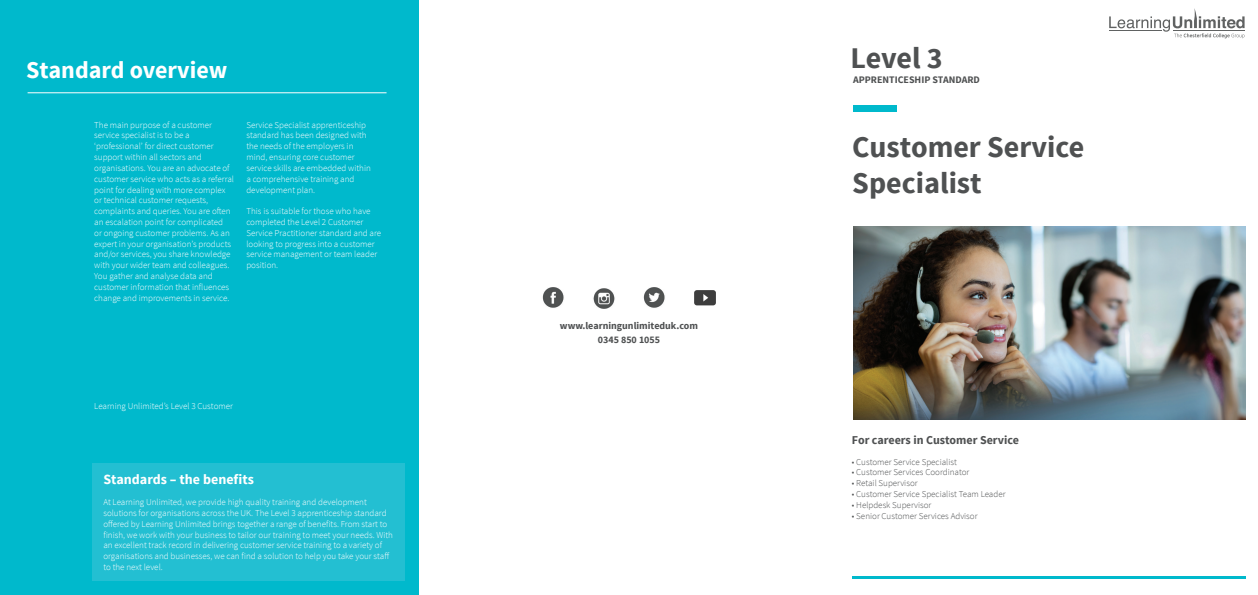
<style>
.page{position:relative;width:1258px;height:595px;background:#fff}
.page>*{position:absolute;margin:0;border:0;box-sizing:border-box;transform-origin:0 0}
.t1{font:700 30px/36px "Source Sans Pro";color:#4f5152}
.t2{font:700 24px "Source Sans Pro";color:#fff}
.t3{font:700 14px "Source Sans Pro";color:#fff}
.t4{font:700 12px "Source Sans Pro";color:#4f5152}
.t5{font:700 10px "Source Sans Pro";color:#4f5152}
.t6{font:300 9px/10.8px "Source Sans Pro";color:#fff}
.t7{font:300 9px "Source Sans Pro";color:#4f5152}
</style>
<div class="page">
<img style="left:853px;top:226px;width:391px;height:193px">
<div style="left:0;top:0;width:419px;height:595px;background:#00b9cc"></div>
<hr style="left:852px;top:576px;width:392px;height:2px;background:#00b9cc">
<svg style="left:1109px;top:8px;width:135px;height:30px"></svg>
<div style="left:852px;top:105px;width:44px;height:7px;background:#00b9cc"></div>
<img style="left:643px;top:287px;width:22px;height:21px">
<img style="left:542px;top:287px;width:22px;height:21px">
<img style="left:593px;top:288px;width:22px;height:20px">
<hr style="left:28px;top:92px;width:358px;height:1px;background:#fff">
<div style="left:93px;top:463px;width:312px;height:117px;background:#23bfd2"></div>
<img style="left:694px;top:290px;width:22px;height:16px">
<p class="t2" style="left:26px;top:54px;width:203px">Standard overview</p>
<p class="t6" style="left:94px;top:119px;width:141px">The main purpose of a customer service specialist is to be a ‘professional’ for direct customer support within all sectors and organisations. You are an advocate of customer service who acts as a referral point for dealing with more complex or technical customer requests, complaints and queries. You are often an escalation point for complicated<br>or ongoing customer problems. As an expert in your organisation’s products and/or services, you share knowledge with your wider team and colleagues.<br>You gather and analyse data and customer information that influences change and improvements in service.</p>
<p class="t6" style="left:246px;top:119px;width:126px">Service Specialist apprenticeship standard has been designed with the needs of the employers in mind, ensuring core customer service skills are embedded within a comprehensive training and development plan.</p>
<p class="t6" style="left:246px;top:206px;width:136px">This is suitable for those who have completed the Level 2 Customer<br>Service Practitioner standard and are looking to progress into a customer service management or team leader position.</p>
<p class="t6" style="left:94px;top:400px;width:140px">Learning Unlimited’s Level 3 Customer</p>
<p class="t3" style="left:103px;top:470px;width:152px">Standards – the benefits</p>
<p class="t6" style="left:103px;top:497px;width:291px">At Learning Unlimited, we provide high quality training and development solutions for organisations across the UK. The Level 3 apprenticeship standard offered by Learning Unlimited brings together a range of benefits. From start to finish, we work with your business to tailor our training to meet your needs. With an excellent track record in delivering customer service training to a variety of organisations and businesses, we can find a solution to help you take your staff to the next level.</p>
<p class="t5" style="left:560px;top:319px;width:139px">www.learningunlimiteduk.com</p>
<p class="t5" style="left:597px;top:333px;width:64px">0345 850 1055</p>
<p class="t1" style="left:850px;top:41px;width:94px">Level 3</p>
<p class="t5" style="left:852px;top:73px;width:128px">APPRENTICESHIP STANDARD</p>
<p class="t1" style="left:852px;top:130px;width:233px">Customer Service<br>Specialist</p>
<p class="t4" style="left:851px;top:432px;width:168px">For careers in Customer Service</p>
<p class="t7" style="left:851px;top:456px;width:106px">• Customer Service Specialist</p>
<p class="t7" style="left:851px;top:467px;width:119px">• Customer Services Coordinator</p>
<p class="t7" style="left:851px;top:477px;width:67px">• Retail Supervisor</p>
<p class="t7" style="left:851px;top:488px;width:155px">• Customer Service Specialist Team Leader</p>
<p class="t7" style="left:851px;top:499px;width:81px">• Helpdesk Supervisor</p>
<p class="t7" style="left:851px;top:510px;width:127px">• Senior Customer Services Advisor</p>
</div>
